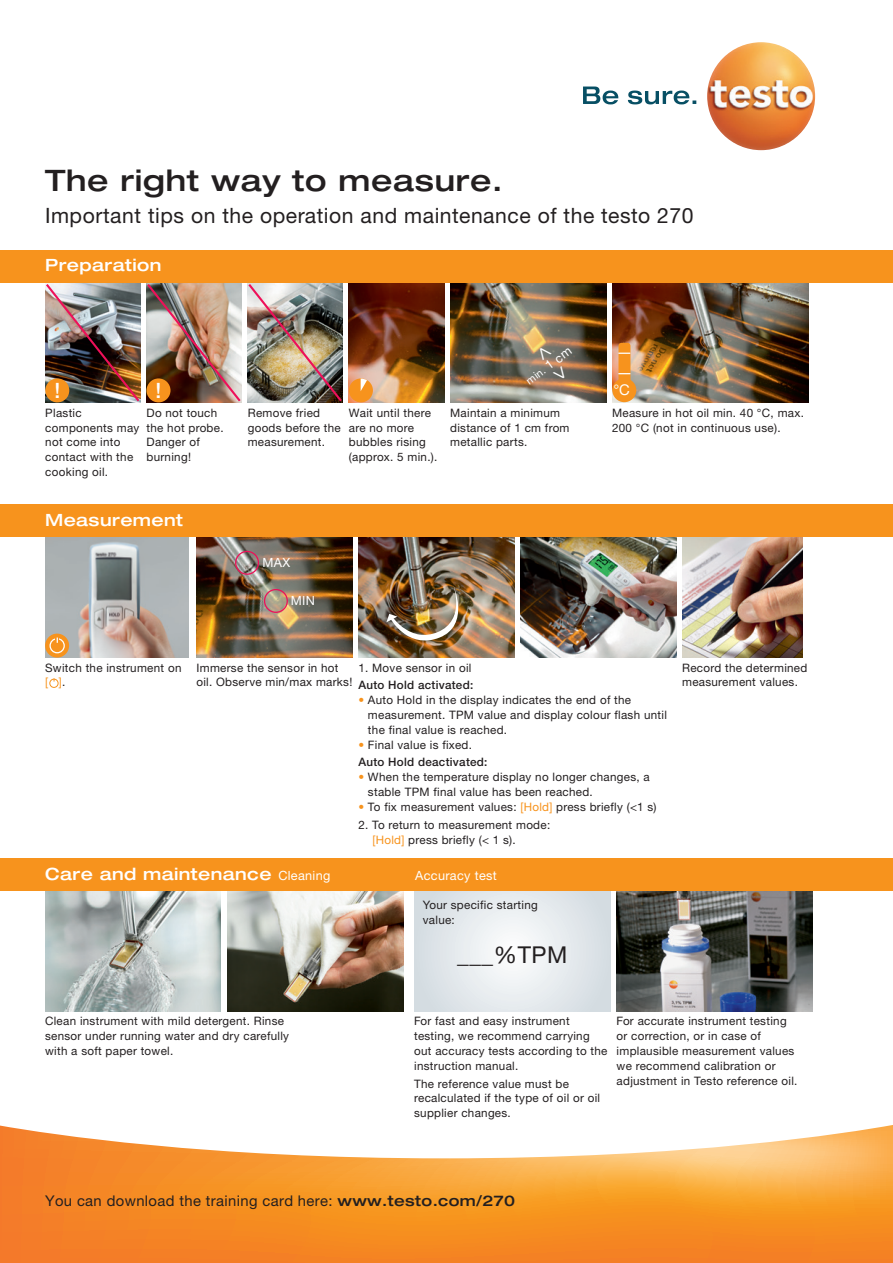
<style>
.page{position:relative;width:893px;height:1263px;background:#fff}
.page>*{position:absolute;margin:0;border:0;box-sizing:border-box;transform-origin:0 0}
.t1{font:500 expanded 29.55px "Helvetica Neue LTW1 G";letter-spacing:.025em;color:#231f20}
.t2{font:23.25px "Helvetica Neue LTW1 G";color:#231f20}
.t3{font:21.15px "Helvetica Neue LTW1 G";letter-spacing:.025em;color:#231f20}
.t4{font:500 21.15px "Helvetica Neue LTW1 G";color:#fff}
.t5{font:500 expanded 16.95px "Helvetica Neue LTW1 G";letter-spacing:.025em;color:#fff}
.t6{font:14.85px "Helvetica Neue LTW1 G";letter-spacing:.025em;color:#231f20}
.t7{font:14.85px "Helvetica Neue LTW1 G";color:#fff}
.t8{font:12.75px "Helvetica Neue LTW1 G";letter-spacing:.025em;color:#fff}
.t9{font:11.7px/14.9px "Helvetica Neue LTW1 G";letter-spacing:.025em;color:#231f20}
.t10{font:500 11.7px/17.9px "Helvetica Neue LTW1 G";letter-spacing:.025em;color:#231f20}
.t11{font:10.65px "Helvetica Neue LTW1 G";color:#fff}
.s1{font-size:12.75px}
.s2{color:#f7931d}
.s3{font-weight:400;color:#f7931d}
.s4{font-weight:400}
.s5{font-weight:400;font-stretch:normal;font-size:12.75px}
.s6{font-weight:500;font-stretch:expanded}
</style>
<div class="page">
<svg style="left:0;top:1125px;width:893px;height:138px"></svg>
<img style="left:349px;top:282px;width:95px;height:120px">
<img style="left:450px;top:282px;width:156px;height:120px">
<img style="left:612px;top:282px;width:196px;height:120px">
<img style="left:44px;top:282px;width:300px;height:121px">
<div style="left:612px;top:378px;width:24px;height:24px;background:#f7931d;border-radius:50%"></div>
<div style="left:618px;top:343px;width:12px;height:45px;background:#f7931d;border-radius:3px"></div>
<svg style="left:618px;top:353px;width:12px;height:1px"></svg>
<svg style="left:618px;top:373px;width:12px;height:1px"></svg>
<img style="left:45px;top:537px;width:144px;height:120px">
<img style="left:196px;top:537px;width:156px;height:120px">
<img style="left:358px;top:537px;width:156px;height:120px">
<img style="left:520px;top:537px;width:156px;height:120px">
<img style="left:682px;top:537px;width:120px;height:120px">
<svg style="left:45px;top:634px;width:24px;height:24px"></svg>
<div style="left:50px;top:638px;width:15px;height:15px;border:1px solid #fff;border-radius:50%"></div>
<svg style="left:55px;top:635px;width:4px;height:9px"></svg>
<div style="left:349px;top:378px;width:24px;height:24px;background:#f7931d;border-radius:50%"></div>
<svg style="left:361px;top:379px;width:6px;height:12px"></svg>
<img style="left:45px;top:891px;width:175px;height:120px">
<svg style="left:414px;top:891px;width:197px;height:120px"></svg>
<img style="left:617px;top:891px;width:195px;height:120px">
<div style="left:0;top:249px;width:893px;height:33px;background:#f7931d"></div>
<div style="left:0;top:504px;width:893px;height:33px;background:#f7931d"></div>
<div style="left:0;top:858px;width:893px;height:33px;background:#f7931d"></div>
<div style="left:235px;top:551px;width:24px;height:24px;border:1px solid #ee1059;border-radius:50%"></div>
<div style="left:264px;top:589px;width:24px;height:24px;border:1px solid #ee1059;border-radius:50%"></div>
<img style="left:228px;top:891px;width:175px;height:120px">
<img style="left:386px;top:585px;width:85px;height:65px">
<svg style="left:583px;top:87px;width:113px;height:17px"></svg>
<img style="left:707px;top:42px;width:108px;height:108px;border-radius:54px">
<div style="left:49px;top:679px;width:10px;height:9px;border:1px solid #f7931d;border-radius:50%"></div>
<svg style="left:536px;top:345px;width:32px;height:36px"></svg>
<h1 class="t1" style="left:45px;top:162px;width:459px">The right way to measure.</h1>
<h3 class="t3" style="left:45px;top:202px;width:650px">Important tips on the operation and maintenance of the testo 270</h3>
<h3 class="t5" style="left:45px;top:254px;width:118px">Preparation</h3>
<p class="t11" style="left:523px;top:376px;width:55px;rotate:-36deg">min. <span class="s1">1 cm</span></p>
<h3 class="t4" style="left:54px;top:378px;width:7px">!</h3>
<h3 class="t4" style="left:156px;top:378px;width:7px">!</h3>
<p class="t7" style="left:613px;top:380px;width:18px">°C</p>
<p class="t9" style="left:45px;top:405px;width:96px">Plastic components may not come into contact with the cooking oil.</p>
<p class="t9" style="left:147px;top:405px;width:79px">Do not touch the hot probe.<br>Danger of burning!</p>
<p class="t9" style="left:248px;top:405px;width:95px">Remove fried goods before the measurement.</p>
<p class="t9" style="left:349px;top:405px;width:90px">Wait until there are no more bubbles rising (approx. 5 min.).</p>
<p class="t9" style="left:450px;top:405px;width:121px">Maintain a minimum distance of 1 cm from metallic parts.</p>
<p class="t9" style="left:612px;top:405px;width:193px">Measure in hot oil min. 40 °C, max.<br>200 °C (not in continuous use).</p>
<h3 class="t5" style="left:45px;top:509px;width:140px">Measurement</h3>
<p class="t8" style="left:262px;top:555px;width:29px">MAX</p>
<p class="t8" style="left:291px;top:593px;width:26px">MIN</p>
<p class="t9" style="left:45px;top:660px;width:138px">Switch the instrument on <span class="s2">[ ]</span>.</p>
<p class="t9" style="left:196px;top:660px;width:157px">Immerse the sensor in hot oil. Observe min/max marks!</p>
<p class="t9" style="left:358px;top:660px;width:115px">1. Move sensor in oil</p>
<p class="t10" style="left:358px;top:676px;width:116px">Auto Hold activated:</p>
<p class="t9" style="left:368px;top:692px;width:300px;text-indent:-10px"><span class="s2">•</span> Auto Hold in the display indicates the end of the measurement. TPM value and display colour flash until the final value is reached.</p>
<p class="t10" style="left:358px;top:735px;width:131px"><span class="s3">•</span> <span class="s4">Final value is fixed.<br></span>Auto Hold deactivated:</p>
<p class="t9" style="left:368px;top:770px;width:283px;text-indent:-10px"><span class="s2">•</span> When the temperature display no longer changes, a stable TPM final value has been reached.</p>
<p class="t9" style="left:358px;top:799px;width:300px"><span class="s2">•</span> To fix measurement values: <span class="s2">[Hold]</span> press briefly (&lt;1 s)</p>
<p class="t9" style="left:372px;top:817px;width:179px;text-indent:-14px">2. To return to measurement mode: <span class="s2">[Hold]</span> press briefly (&lt; 1 s).</p>
<h3 class="t5" style="left:45px;top:863px;width:287px">Care and maintenance <span class="s5">Cleaning</span></h3>
<p class="t8" style="left:415px;top:867px;width:83px">Accuracy test</p>
<p class="t9" style="left:423px;top:897px;width:117px">Your specific starting value:</p>
<h2 class="t2" style="left:457px;top:940px;width:112px">___%TPM</h2>
<p class="t9" style="left:682px;top:660px;width:127px">Record the determined measurement values.</p>
<p class="t9" style="left:45px;top:1014px;width:246px">Clean instrument with mild detergent. Rinse sensor under running water and dry carefully with a soft paper towel.</p>
<p class="t9" style="left:617px;top:1014px;width:182px">For accurate instrument testing or correction, or in case of implausible measurement values we recommend calibration or adjustment in Testo reference oil.</p>
<p class="t9" style="left:414px;top:1014px;width:195px">For fast and easy instrument testing, we recommend carrying out accuracy tests according to the instruction manual.</p>
<p class="t9" style="left:414px;top:1076px;width:187px">The reference value must be recalculated if the type of oil or oil supplier changes.</p>
<p class="t6" style="left:45px;top:1191px;width:471px">You can download the training card here: <span class="s6">www.testo.com/270</span></p>
</div>
